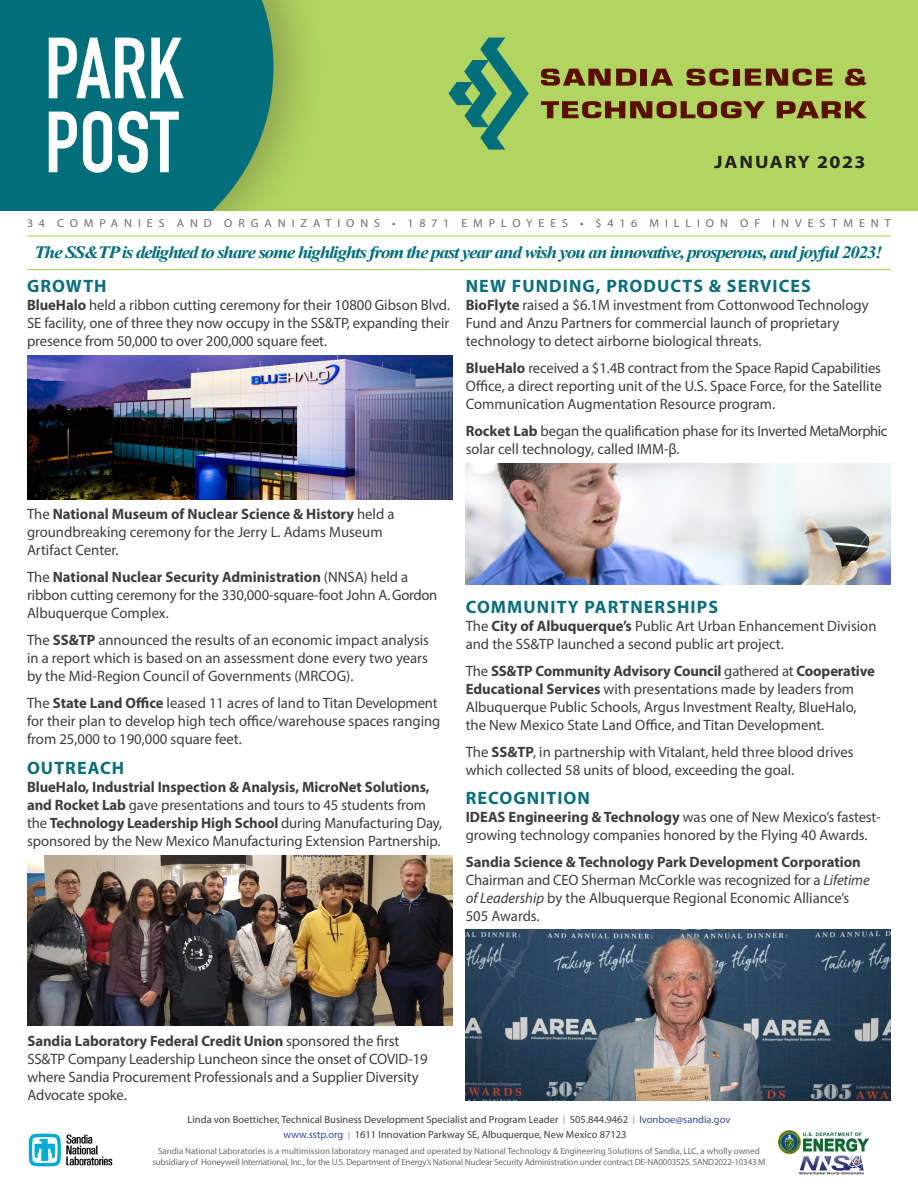
<style>
.page{position:relative;width:918px;height:1188px;background:#fff}
.page>*{position:absolute;margin:0;border:0;box-sizing:border-box;transform-origin:0 0}
.body_copy{font:700 18px "Myriad Pro";letter-spacing:.06em;color:#0a6f7a}
.date{font:700 18px "Myriad Pro";letter-spacing:.075em;color:#231f20;scale:1.1 1}
.Top_quote{font:italic 700 17.25px "Times New Roman";letter-spacing:-.065em;color:#006f7b;scale:1.12 1}
.body_copy-2{font:15px/18px "Myriad Pro";color:#3e3e3f}
.body_copy-3{font:700 15px/18px "Myriad Pro";color:#3e3e3f}
.t1{font:11.55px "Myriad Pro";letter-spacing:.495em;color:#6c6d70;scale:1.04 1}
.t2{font:10.5px "Myriad Pro";color:#3e3e3f}
.t3{font:9px "Myriad Pro";letter-spacing:-.01em;color:#6c6d70}
.s1{font-weight:700}
.s2{font-weight:400}
.s3{font-weight:400;font-style:italic}
.s4{font-style:italic}
.s5{font-size:8.85px;color:#939598}
.s6{color:#354d96}
</style>
<div class="page">
<div style="left:2px;top:0;width:916px;height:210px;background:#b2d460"></div>
<div style="left:0;top:0;width:328px;height:210px;background:#231f20;opacity:.27"></div>
<svg style="left:0;top:0;width:273px;height:210px;background:#0b7478"></svg>
<svg style="left:449px;top:38px;width:80px;height:112px"></svg>
<svg style="left:541px;top:69px;width:95px;height:17px"></svg>
<div style="left:641px;top:69px;width:6px;height:17px;background:#5a1000"></div>
<svg style="left:651px;top:69px;width:22px;height:17px"></svg>
<svg style="left:687px;top:68px;width:42px;height:18px"></svg>
<div style="left:733px;top:69px;width:6px;height:17px;background:#5a1000"></div>
<svg style="left:745px;top:68px;width:88px;height:18px"></svg>
<svg style="left:845px;top:69px;width:22px;height:17px"></svg>
<svg style="left:541px;top:101px;width:224px;height:17px"></svg>
<svg style="left:777px;top:101px;width:90px;height:17px"></svg>
<svg style="left:49px;top:111px;width:130px;height:62px;background:#77b2b8"></svg>
<svg style="left:49px;top:38px;width:135px;height:60px;background:#82b8be"></svg>
<hr style="left:27px;top:269px;width:864px;height:1px;background:#b2d460">
<hr style="left:27px;top:235px;width:864px;height:2px;background:#b2d460">
<img style="left:28px;top:1134px;width:85px;height:33px">
<img style="left:779px;top:1131px;width:90px;height:23px">
<img style="left:799px;top:1155px;width:65px;height:20px">
<img style="left:466px;top:464px;width:425px;height:121px">
<img style="left:27px;top:356px;width:425px;height:143px">
<img style="left:27px;top:855px;width:425px;height:171px">
<img style="left:466px;top:930px;width:425px;height:170px">
<p class="date" style="left:715px;top:150px;width:139px">JANUARY 2023</p>
<p class="t1" style="left:27px;top:216px;width:832px">34 COMPANIES AND ORGANIZATIONS • 1871 EMPLOYEES • $416 MILLION OF INVESTMENT</p>
<p class="Top_quote" style="left:34px;top:240px;width:760px">The SS&amp;TP is delighted to share some highlights from the past year and wish you an innovative,prosperous,and joyful 2023!</p>
<p class="body_copy" style="left:27px;top:274px;width:81px">GROWTH</p>
<p class="body_copy-2" style="left:27px;top:296px;width:425px;text-align:justify"><span class="s1">BlueHalo</span> held a ribbon cutting ceremony for their 10800 Gibson Blvd.<br>SE facility, one of three they now occupy in the SS&amp;TP, expanding their presence from 50,000 to over 200,000 square feet.</p>
<p class="body_copy" style="left:466px;top:274px;width:347px">NEW FUNDING, PRODUCTS &amp; SERVICES</p>
<p class="body_copy-2" style="left:466px;top:296px;width:404px"><span class="s1">BioFlyte</span> raised a $6.1M investment from Cottonwood Technology<br>Fund and Anzu Partners for commercial launch of proprietary technology to detect airborne biological threats.</p>
<p class="body_copy-2" style="left:466px;top:359px;width:418px;text-align:justify"><span class="s1">BlueHalo</span> received a $1.4B contract from the Space Rapid Capabilities Office, a direct reporting unit of the U.S. Space Force, for the Satellite Communication Augmentation Resource program.</p>
<p class="body_copy-2" style="left:466px;top:422px;width:423px"><span class="s1">Rocket Lab</span> began the qualification phase for its Inverted MetaMorphic solar cell technology, called IMM-β.</p>
<p class="body_copy-2" style="left:27px;top:504px;width:369px">The <span class="s1">National Museum of Nuclear Science &amp; History</span> held a groundbreaking ceremony for the Jerry L. Adams Museum</p>
<p class="body_copy-2" style="left:27px;top:540px;width:93px">Artifact Center.</p>
<p class="body_copy-2" style="left:27px;top:567px;width:412px">The <span class="s1">National Nuclear Security Administration</span> (NNSA) held a ribbon cutting ceremony for the 330,000-square-foot John A. Gordon<br>Albuquerque Complex.</p>
<p class="body_copy-2" style="left:27px;top:630px;width:404px">The <span class="s1">SS&amp;TP</span> announced the results of an economic impact analysis</p>
<p class="body_copy-2" style="left:27px;top:648px;width:402px">in a report which is based on an assessment done every two years</p>
<p class="body_copy-2" style="left:27px;top:666px;width:328px">by the Mid-Region Council of Governments (MRCOG).</p>
<p class="body_copy-2" style="left:27px;top:693px;width:412px">The <span class="s1">State Land Office</span> leased 11 acres of land to Titan Development</p>
<p class="body_copy-2" style="left:27px;top:711px;width:415px">for their plan to develop high tech office/warehouse spaces ranging</p>
<p class="body_copy-2" style="left:27px;top:729px;width:216px">from 25,000 to 190,000 square feet.</p>
<p class="body_copy" style="left:27px;top:756px;width:99px">OUTREACH</p>
<p class="body_copy-2" style="left:27px;top:777px;width:417px"><span class="s1">BlueHalo, Industrial Inspection &amp; Analysis, MicroNet Solutions, and Rocket Lab</span> gave presentations and tours to 45 students from the <span class="s1">Technology Leadership High School</span> during Manufacturing Day, sponsored by the New Mexico Manufacturing Extension Partnership.</p>
<p class="body_copy" style="left:466px;top:595px;width:254px">COMMUNITY PARTNERSHIPS</p>
<p class="body_copy-2" style="left:466px;top:617px;width:412px">The <span class="s1">City of Albuquerque’s</span> Public Art Urban Enhancement Division and the SS&amp;TP launched a second public art project.</p>
<p class="body_copy-2" style="left:466px;top:662px;width:411px">The <span class="s1">SS&amp;TP Community Advisory Council</span> gathered at <span class="s1">Cooperative<br>Educational Services</span> with presentations made by leaders from<br>Albuquerque Public Schools, Argus Investment Realty, BlueHalo,</p>
<p class="body_copy-2" style="left:466px;top:716px;width:360px">the New Mexico State Land Office, and Titan Development.</p>
<p class="body_copy-2" style="left:466px;top:743px;width:389px">The <span class="s1">SS&amp;TP</span>, in partnership with Vitalant, held three blood drives which collected 58 units of blood, exceeding the goal.</p>
<p class="body_copy" style="left:466px;top:786px;width:126px">RECOGNITION</p>
<p class="body_copy-2" style="left:466px;top:807px;width:417px"><span class="s1">IDEAS Engineering &amp; Technology</span> was one of New Mexico’s fastest&shy;growing technology companies honored by the Flying 40 Awards.</p>
<p class="body_copy-3" style="left:466px;top:852px;width:405px">Sandia Science &amp; Technology Park Development Corporation<br><span class="s2">Chairman and CEO Sherman McCorkle was recognized for a</span> <span class="s3">Lifetime</span></p>
<p class="body_copy-2" style="left:466px;top:888px;width:385px"><span class="s4">of Leadership</span> by the Albuquerque Regional Economic Alliance’s</p>
<p class="body_copy-2" style="left:466px;top:906px;width:75px">505 Awards.</p>
<p class="body_copy-3" style="left:27px;top:1031px;width:373px">Sandia Laboratory Federal Credit Union <span class="s2">sponsored the first</span></p>
<p class="body_copy-2" style="left:27px;top:1050px;width:402px">SS&amp;TP Company Leadership Luncheon since the onset of COVID-19 where Sandia Procurement Professionals and a Supplier Diversity<br>Advocate spoke.</p>
<p class="t2" style="left:188px;top:1113px;width:544px">Linda von Boetticher, Technical Business Development Specialist and Program Leader <span class="s5">|</span> 505.844.9462 <span class="s5">|</span> <span class="s6">lvonboe@sandia.gov</span></p>
<p class="t3" style="left:158px;top:1146px;width:603px">Sandia National Laboratories is a multimission laboratory managed and operated by National Technology &amp; Engineering Solutions of Sandia, LLC, a wholly owned</p>
<p class="t3" style="left:152px;top:1156px;width:615px">subsidiary of Honeywell International, Inc., for the U.S. Department of Energy’s National Nuclear Security Administration under contract DE-NA0003525. SAND2022-10343 M</p>
<p class="t2" style="left:283px;top:1128px;width:345px"><span class="s6">www.sstp.org</span> <span class="s5">|</span> 1611 Innovation Parkway SE, Albuquerque, New Mexico 87123</p>
</div>
